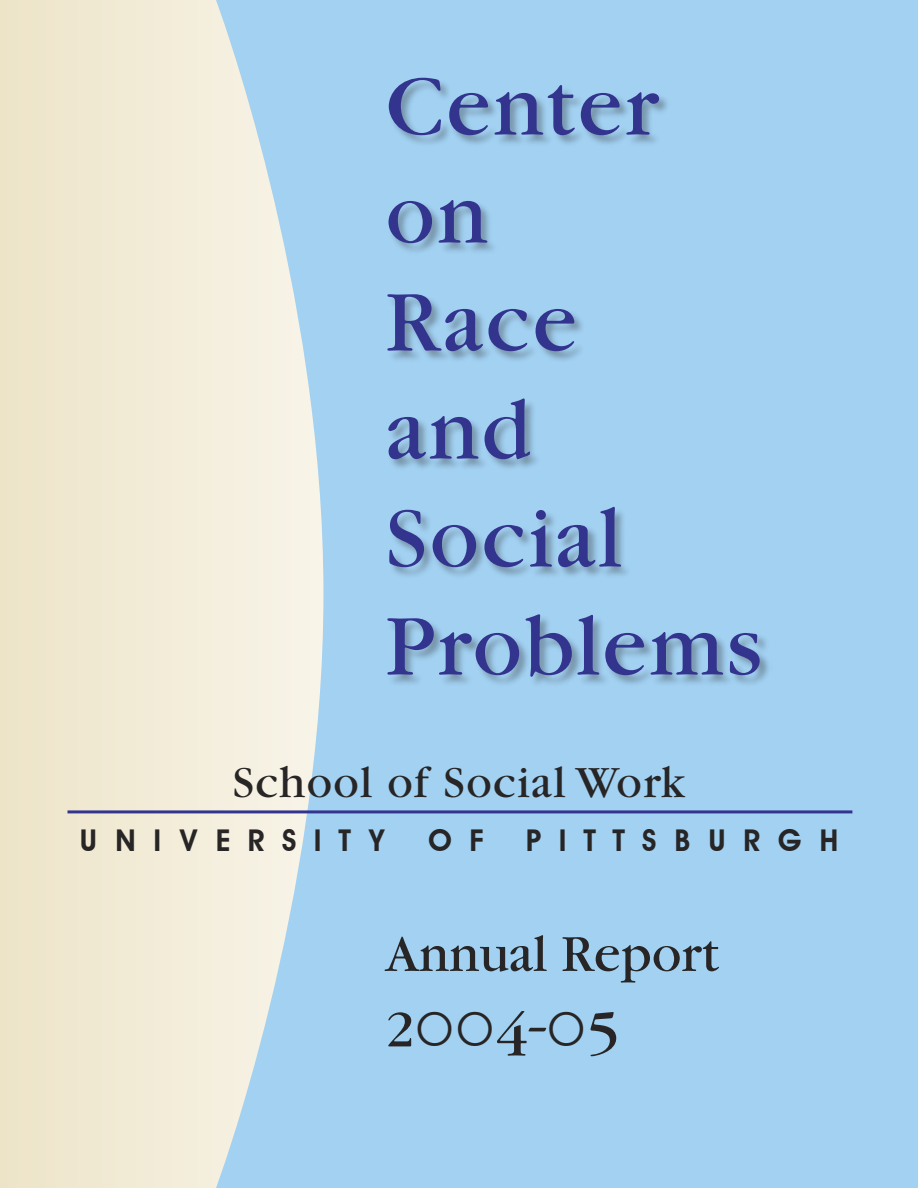
<style>
.page{position:relative;width:918px;height:1188px;background:#fff}
.page>*{position:absolute;margin:0;border:0;box-sizing:border-box;transform-origin:0 0}
.t1{font:90px/108px "Garamond";letter-spacing:.03em;color:#33348e}
.t2{font:54px "Garamond";color:#272525}
.t3{font:46.5px "Garamond";letter-spacing:.03em;color:#272525}
.t4{font:46.5px "Avant Garde";color:#272525}
.t5{font:600 30px "Avant Garde";letter-spacing:.55em;color:#272525}
.s1{font-family:"Garamond";font-size:54px}
.s2{font-family:"Garamond";font-size:63px}
</style>
<div class="page">
<div style="left:177px;top:0;width:741px;height:1188px;background:#a2d1f2"></div>
<svg style="left:0;top:0;width:323px;height:1188px;background:#e9e8d8"></svg>
<hr style="left:68px;top:810px;width:784px;height:3px;background:#33348e">
<div style="left:386px;top:76px;width:386px;height:613px;background:#272525;opacity:.35"></div>
<p class="t1" style="left:386px;top:53px;width:378px">Center on<br>Race<br>and<br>Social<br>Problems</p>
<p class="t3" style="left:233px;top:758px;width:454px">School of Social Work</p>
<p class="t5" style="left:79px;top:823px;width:309px">UNIVERSITY</p>
<p class="t5" style="left:428px;top:823px;width:58px">O F</p>
<p class="t5" style="left:525px;top:823px;width:316px">PITTSBURGH</p>
<p class="t2" style="left:386px;top:926px;width:335px">Annual Report</p>
<p class="t4" style="left:386px;top:1002px;width:236px"><span class="s1">2</span>OO<span class="s2">4</span><span class="s1">-</span>O<span class="s2">5</span></p>
</div>
